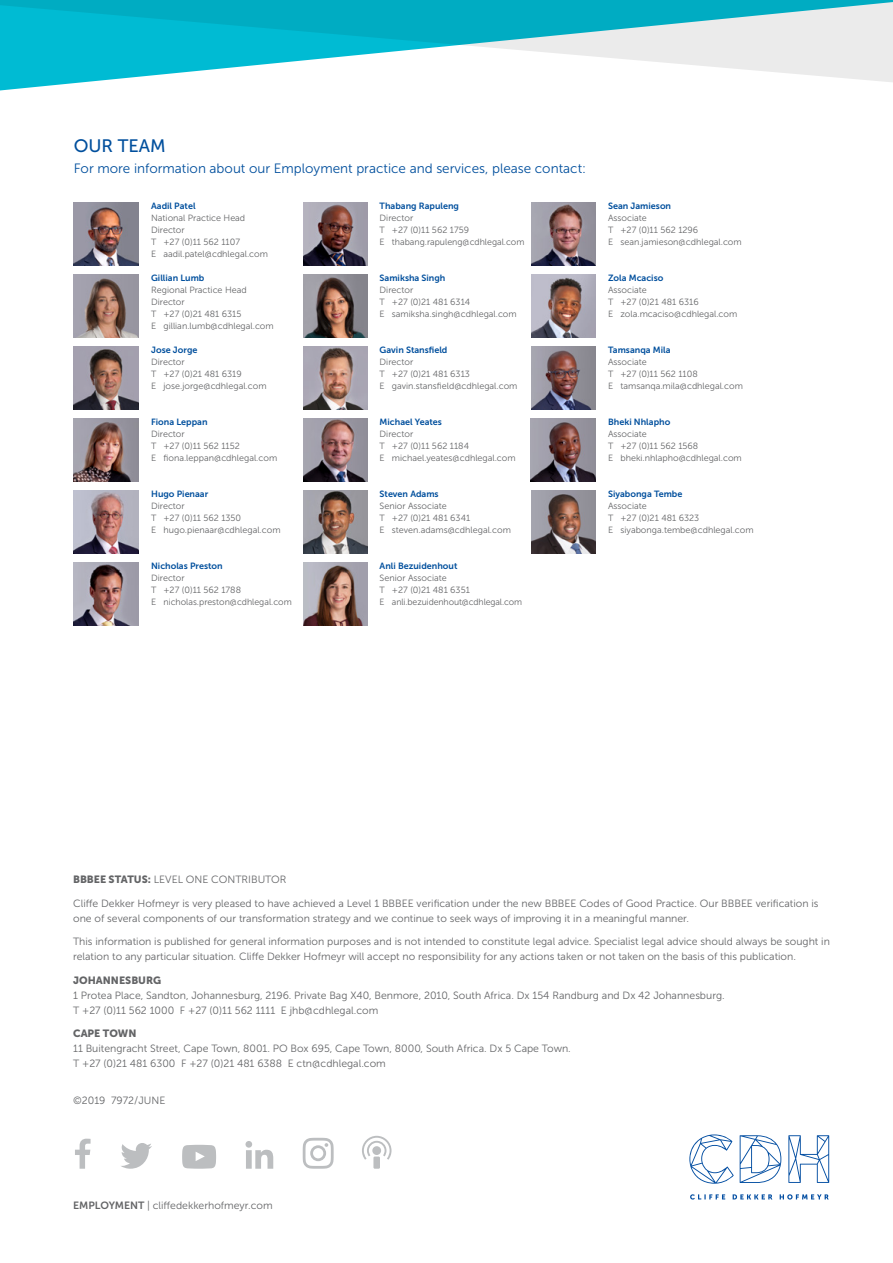
<style>
.page{position:relative;width:893px;height:1263px;background:#fff}
.page>*{position:absolute;margin:0;border:0;box-sizing:border-box;transform-origin:0 0}
.t1{font:18px "Museo Sans 500";color:#004f9d}
.t2{font:13.5px "Museo Sans 300";color:#004f9d}
.t3{font:10.5px/15px "Museo Sans 300";color:#636466}
.t4{font:10.5px "Museo Sans 900";color:#636466}
.t5{font:9px/12px "Museo Sans 300";color:#636466}
.t6{font:9px "Museo Sans 700";color:#004f9d}
.s1{font-family:"Museo Sans 900"}
.s2{font-family:"Museo Sans 700"}
</style>
<div class="page">
<img style="left:531px;top:490px;width:65px;height:64px">
<img style="left:531px;top:418px;width:64px;height:64px">
<img style="left:531px;top:274px;width:65px;height:64px">
<img style="left:531px;top:202px;width:65px;height:64px">
<img style="left:531px;top:346px;width:65px;height:64px">
<img style="left:303px;top:202px;width:65px;height:64px">
<img style="left:74px;top:274px;width:64px;height:64px">
<img style="left:74px;top:202px;width:64px;height:64px">
<img style="left:303px;top:274px;width:65px;height:64px">
<img style="left:303px;top:490px;width:65px;height:64px">
<img style="left:303px;top:562px;width:65px;height:64px">
<img style="left:303px;top:418px;width:65px;height:64px">
<img style="left:303px;top:346px;width:65px;height:64px">
<img style="left:74px;top:490px;width:64px;height:64px">
<img style="left:74px;top:418px;width:64px;height:64px">
<img style="left:74px;top:562px;width:64px;height:64px">
<img style="left:74px;top:346px;width:64px;height:64px">
<svg style="left:0;top:0;width:893px;height:88px"></svg>
<svg style="left:690px;top:1194px;width:139px;height:5px"></svg>
<svg style="left:689px;top:1134px;width:45px;height:50px"></svg>
<svg style="left:740px;top:1135px;width:41px;height:48px"></svg>
<svg style="left:788px;top:1135px;width:41px;height:48px"></svg>
<svg style="left:75px;top:1139px;width:16px;height:30px"></svg>
<svg style="left:121px;top:1143px;width:31px;height:26px"></svg>
<svg style="left:245px;top:1141px;width:28px;height:28px"></svg>
<svg style="left:182px;top:1145px;width:34px;height:24px"></svg>
<svg style="left:362px;top:1136px;width:29px;height:24px"></svg>
<div style="left:373px;top:1156px;width:7px;height:13px;background:#bcbec0"></div>
<svg style="left:303px;top:1138px;width:31px;height:31px"></svg>
<h1 class="t1" style="left:74px;top:136px;width:93px">OUR TEAM</h1>
<h2 class="t2" style="left:74px;top:161px;width:514px">For more information about our Employment practice and services, please contact:</h2>
<p class="t6" style="left:151px;top:201px;width:46px">Aadil Patel</p>
<p class="t5" style="left:151px;top:212px;width:118px">National Practice Head<br>Director<br>T +27 (0)11 562 1107<br>E aadil.patel@cdhlegal.com</p>
<p class="t6" style="left:151px;top:273px;width:55px">Gillian Lumb</p>
<p class="t5" style="left:151px;top:284px;width:124px">Regional Practice Head<br>Director<br>T +27 (0)21 481 6315<br>E gillian.lumb@cdhlegal.com</p>
<p class="t6" style="left:151px;top:345px;width:48px">Jose Jorge</p>
<p class="t5" style="left:151px;top:356px;width:117px">Director<br>T +27 (0)21 481 6319<br>E jose.jorge@cdhlegal.com</p>
<p class="t6" style="left:151px;top:417px;width:58px">Fiona Leppan</p>
<p class="t5" style="left:151px;top:428px;width:128px">Director<br>T +27 (0)11 562 1152<br>E fiona.leppan@cdhlegal.com</p>
<p class="t6" style="left:151px;top:489px;width:59px">Hugo Pienaar</p>
<p class="t5" style="left:151px;top:500px;width:131px">Director<br>T +27 (0)11 562 1350<br>E hugo.pienaar@cdhlegal.com</p>
<p class="t6" style="left:151px;top:561px;width:73px">Nicholas Preston</p>
<p class="t5" style="left:151px;top:572px;width:142px">Director<br>T +27 (0)11 562 1788<br>E nicholas.preston@cdhlegal.com</p>
<p class="t6" style="left:380px;top:201px;width:81px">Thabang Rapuleng</p>
<p class="t5" style="left:380px;top:212px;width:146px">Director<br>T +27 (0)11 562 1759<br>E thabang.rapuleng@cdhlegal.com</p>
<p class="t6" style="left:380px;top:273px;width:67px">Samiksha Singh</p>
<p class="t5" style="left:380px;top:284px;width:139px">Director<br>T +27 (0)21 481 6314<br>E samiksha.singh@cdhlegal.com</p>
<p class="t6" style="left:380px;top:345px;width:69px">Gavin Stansfield</p>
<p class="t5" style="left:380px;top:356px;width:139px">Director<br>T +27 (0)21 481 6313<br>E gavin.stansfield@cdhlegal.com</p>
<p class="t6" style="left:380px;top:417px;width:64px">Michael Yeates</p>
<p class="t5" style="left:380px;top:428px;width:138px">Director<br>T +27 (0)11 562 1184<br>E michael.yeates@cdhlegal.com</p>
<p class="t6" style="left:380px;top:489px;width:61px">Steven Adams</p>
<p class="t5" style="left:380px;top:500px;width:133px">Senior Associate<br>T +27 (0)21 481 6341<br>E steven.adams@cdhlegal.com</p>
<p class="t6" style="left:380px;top:561px;width:79px">Anli Bezuidenhout</p>
<p class="t5" style="left:380px;top:572px;width:144px">Senior Associate<br>T +27 (0)21 481 6351<br>E anli.bezuidenhout@cdhlegal.com</p>
<p class="t6" style="left:608px;top:201px;width:65px">Sean Jamieson</p>
<p class="t5" style="left:608px;top:212px;width:135px">Associate<br>T +27 (0)11 562 1296<br>E sean.jamieson@cdhlegal.com</p>
<p class="t6" style="left:608px;top:273px;width:57px">Zola Mcaciso</p>
<p class="t5" style="left:608px;top:284px;width:131px">Associate<br>T +27 (0)21 481 6316<br>E zola.mcaciso@cdhlegal.com</p>
<p class="t6" style="left:608px;top:345px;width:64px">Tamsanqa Mila</p>
<p class="t5" style="left:608px;top:356px;width:136px">Associate<br>T +27 (0)11 562 1108<br>E tamsanqa.mila@cdhlegal.com</p>
<p class="t6" style="left:608px;top:417px;width:64px">Bheki Nhlapho</p>
<p class="t5" style="left:608px;top:428px;width:135px">Associate<br>T +27 (0)11 562 1568<br>E bheki.nhlapho@cdhlegal.com</p>
<p class="t6" style="left:608px;top:489px;width:76px">Siyabonga Tembe</p>
<p class="t5" style="left:608px;top:500px;width:147px">Associate<br>T +27 (0)21 481 6323<br>E siyabonga.tembe@cdhlegal.com</p>
<p class="t3" style="left:73px;top:872px;width:215px"><span class="s1">BBBEE STATUS:</span> LEVEL ONE CONTRIBUTOR</p>
<p class="t3" style="left:73px;top:896px;width:747px">Cliffe Dekker Hofmeyr is very pleased to have achieved a Level 1 BBBEE verification under the new BBBEE Codes of Good Practice. Our BBBEE verification is one of several components of our transformation strategy and we continue to seek ways of improving it in a meaningful manner.</p>
<p class="t3" style="left:73px;top:934px;width:758px">This information is published for general information purposes and is not intended to constitute legal advice. Specialist legal advice should always be sought in relation to any particular situation. Cliffe Dekker Hofmeyr will accept no responsibility for any actions taken or not taken on the basis of this publication.</p>
<p class="t4" style="left:73px;top:974px;width:90px">JOHANNESBURG</p>
<p class="t3" style="left:73px;top:988px;width:653px">1 Protea Place, Sandton, Johannesburg, 2196. Private Bag X40, Benmore, 2010, South Africa. Dx 154 Randburg and Dx 42 Johannesburg.<br>T +27 (0)11 562 1000 F +27 (0)11 562 1111 E jhb@cdhlegal.com</p>
<p class="t4" style="left:73px;top:1028px;width:65px">CAPE TOWN</p>
<p class="t3" style="left:73px;top:1041px;width:499px">11 Buitengracht Street, Cape Town, 8001. PO Box 695, Cape Town, 8000, South Africa. Dx 5 Cape Town.<br>T +27 (0)21 481 6300 F +27 (0)21 481 6388 E ctn@cdhlegal.com</p>
<p class="t3" style="left:73px;top:1093px;width:94px">©2019 7972/JUNE</p>
<p class="t3" style="left:73px;top:1198px;width:201px"><span class="s2">EMPLOYMENT</span> | cliffedekkerhofmeyr.com</p>
</div>
